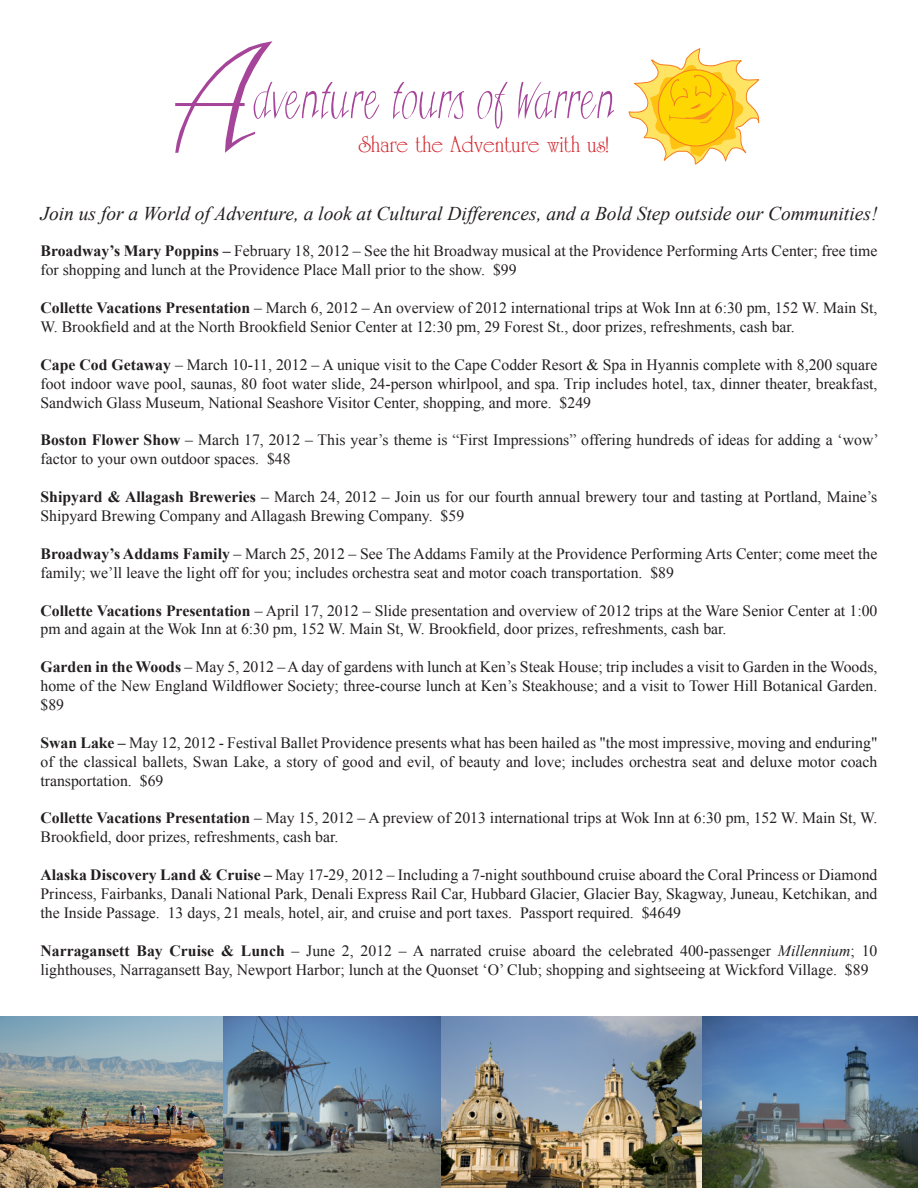
<style>
.page{position:relative;width:918px;height:1188px;background:#fff}
.page>*{position:absolute;margin:0;border:0;box-sizing:border-box;transform-origin:0 0}
.t1{font:24px "University Roman";color:#d1232a}
.t2{font:italic 19.5px "Times New Roman";color:#231f20}
.t3{font:15.75px/18.9px "Times New Roman";color:#231f20}
.s1{font-weight:700}
.s2{font-style:italic}
</style>
<div class="page">
<svg style="left:628px;top:48px;width:131px;height:116px"></svg>
<svg style="left:175px;top:41px;width:205px;height:112px"></svg>
<svg style="left:393px;top:82px;width:71px;height:38px"></svg>
<svg style="left:477px;top:82px;width:31px;height:47px"></svg>
<svg style="left:518px;top:82px;width:96px;height:37px"></svg>
<img style="left:0;top:1017px;width:442px;height:171px">
<img style="left:442px;top:1017px;width:260px;height:171px">
<img style="left:702px;top:1017px;width:216px;height:171px">
<h1 class="t1" style="left:359px;top:130px;width:251px">Share the Adventure with us!</h1>
<p class="t2" style="left:40px;top:200px;width:839px">Join us for a World of Adventure, a look at Cultural Differences, and a Bold Step outside our Communities!</p>
<p class="t3" style="left:40px;top:242px;width:838px"><span class="s1">Broadway’s Mary Poppins –</span> February 18, 2012 – See the hit Broadway musical at the Providence Performing Arts Center; free time for shopping and lunch at the Providence Place Mall prior to the show. $99</p>
<p class="t3" style="left:40px;top:298px;width:838px"><span class="s1">Collette Vacations Presentation</span> – March 6, 2012 – An overview of 2012 international trips at Wok Inn at 6:30 pm, 152 W. Main St,<br>W. Brookfield and at the North Brookfield Senior Center at 12:30 pm, 29 Forest St., door prizes, refreshments, cash bar.</p>
<p class="t3" style="left:40px;top:355px;width:838px;text-align:justify"><span class="s1">Cape Cod Getaway</span> – March 10-11, 2012 – A unique visit to the Cape Codder Resort &amp; Spa in Hyannis complete with 8,200 square foot indoor wave pool, saunas, 80 foot water slide, 24-person whirlpool, and spa. Trip includes hotel, tax, dinner theater, breakfast, Sandwich Glass Museum, National Seashore Visitor Center, shopping, and more. $249</p>
<p class="t3" style="left:40px;top:431px;width:840px"><span class="s1">Boston Flower Show</span> – March 17, 2012 – This year’s theme is “First Impressions” offering hundreds of ideas for adding a ‘wow’ factor to your own outdoor spaces. $48</p>
<p class="t3" style="left:40px;top:487px;width:838px"><span class="s1">Shipyard &amp; Allagash Breweries</span> – March 24, 2012 – Join us for our fourth annual brewery tour and tasting at Portland, Maine’s<br>Shipyard Brewing Company and Allagash Brewing Company. $59</p>
<p class="t3" style="left:40px;top:544px;width:838px"><span class="s1">Broadway’s Addams Family</span> – March 25, 2012 – See The Addams Family at the Providence Performing Arts Center; come meet the family; we’ll leave the light off for you; includes orchestra seat and motor coach transportation. $89</p>
<p class="t3" style="left:40px;top:601px;width:839px"><span class="s1">Collette Vacations Presentation</span> – April 17, 2012 – Slide presentation and overview of 2012 trips at the Ware Senior Center at 1:00 pm and again at the Wok Inn at 6:30 pm, 152 W. Main St, W. Brookfield, door prizes, refreshments, cash bar.</p>
<p class="t3" style="left:40px;top:657px;width:838px;text-align:justify"><span class="s1">Garden in the Woods</span> – May 5, 2012 – A day of gardens with lunch at Ken’s Steak House; trip includes a visit to Garden in the Woods, home of the New England Wildflower Society; three-course lunch at Ken’s Steakhouse; and a visit to Tower Hill Botanical Garden. $89</p>
<p class="t3" style="left:40px;top:733px;width:838px;text-align:justify"><span class="s1">Swan Lake –</span> May 12, 2012 - Festival Ballet Providence presents what has been hailed as "the most impressive, moving and enduring" of the classical ballets, Swan Lake, a story of good and evil, of beauty and love; includes orchestra seat and deluxe motor coach transportation. $69</p>
<p class="t3" style="left:40px;top:809px;width:838px"><span class="s1">Collette Vacations Presentation</span> – May 15, 2012 – A preview of 2013 international trips at Wok Inn at 6:30 pm, 152 W. Main St, W.<br>Brookfield, door prizes, refreshments, cash bar.</p>
<p class="t3" style="left:40px;top:865px;width:838px;text-align:justify"><span class="s1">Alaska Discovery Land &amp; Cruise –</span> May 17-29, 2012 – Including a 7-night southbound cruise aboard the Coral Princess or Diamond Princess, Fairbanks, Danali National Park, Denali Express Rail Car, Hubbard Glacier, Glacier Bay, Skagway, Juneau, Ketchikan, and the Inside Passage. 13 days, 21 meals, hotel, air, and cruise and port taxes. Passport required. $4649</p>
<p class="t3" style="left:40px;top:941px;width:839px"><span class="s1">Narragansett Bay Cruise &amp; Lunch</span> – June 2, 2012 – A narrated cruise aboard the celebrated 400-passenger <span class="s2">Millennium</span>; 10 lighthouses, Narragansett Bay, Newport Harbor; lunch at the Quonset ‘O’ Club; shopping and sightseeing at Wickford Village. $89</p>
</div>
